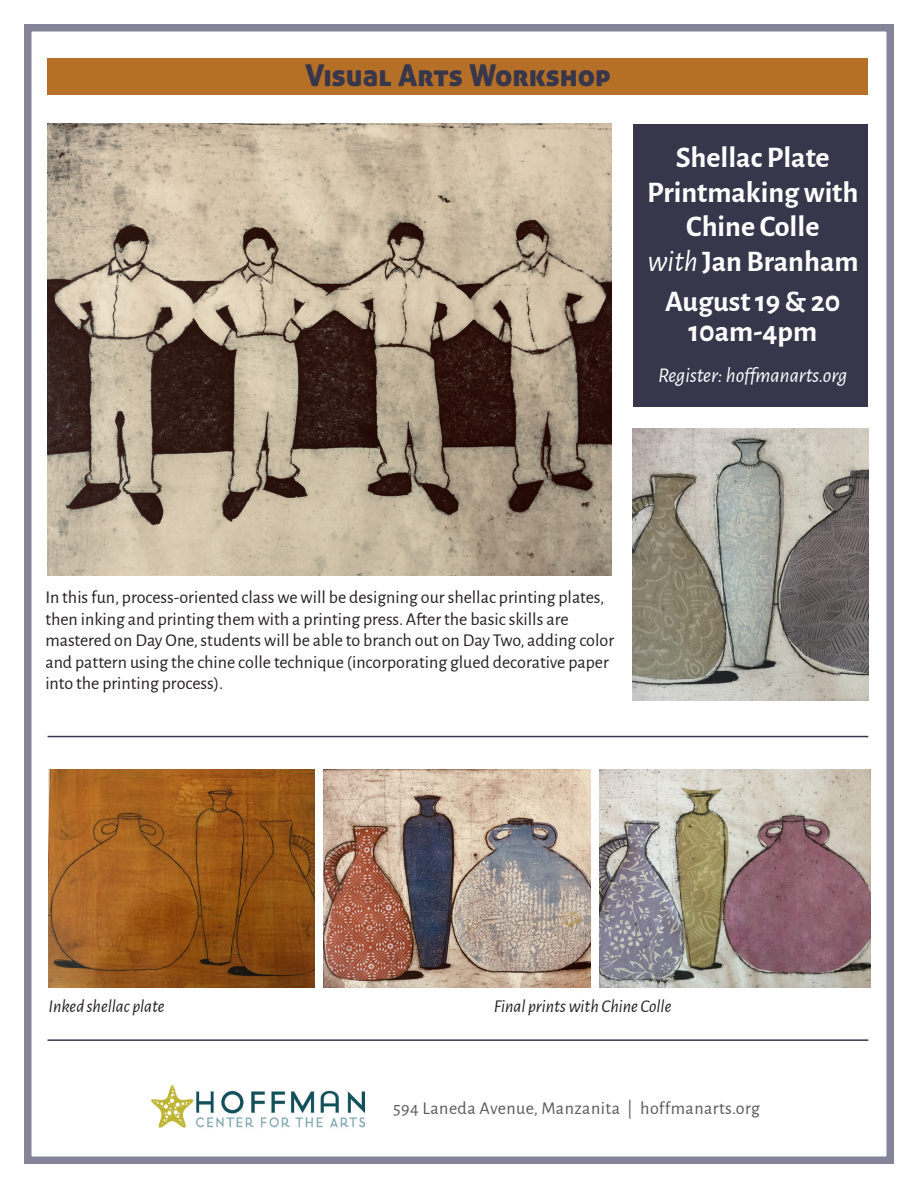
<style>
.page{position:relative;width:918px;height:1188px;background:#fff}
.page>*{position:absolute;margin:0;border:0;box-sizing:border-box;transform-origin:0 0}
.t1{font:700 30px/34.5px "Alegreya Sans";color:#fff;text-align:center}
.t2{font:30px "Aller Display";color:#38364b}
.t3{font:italic 21px "Alegreya Sans";color:#fff}
.t4{font:18px/21.6px "Alegreya Sans";color:#231f20}
.t5{font:italic 18px "Alegreya Sans";color:#231f20}
.t6{font:18px "Alegreya Sans";letter-spacing:.025em;color:#57585a}
.s1{font-weight:400;font-style:italic}
</style>
<div class="page">
<img style="left:151px;top:1085px;width:214px;height:43px">
<div style="left:48px;top:58px;width:820px;height:36px;background:#b56f27"></div>
<img style="left:323px;top:769px;width:268px;height:219px">
<img style="left:599px;top:769px;width:271px;height:218px">
<img style="left:48px;top:769px;width:267px;height:218px">
<hr style="left:48px;top:736px;width:820px;height:1px;background:#38364b">
<hr style="left:48px;top:1039px;width:820px;height:2px;background:#38364b">
<div style="left:634px;top:125px;width:234px;height:282px;background:#38364b"></div>
<img style="left:48px;top:124px;width:564px;height:451px">
<img style="left:633px;top:428px;width:235px;height:273px">
<div style="left:24px;top:24px;width:870px;height:1140px;border:8px solid #858398"></div>
<p class="t2" style="left:305px;top:56px;width:307px">Visual Arts Workshop</p>
<p class="t1" style="left:647px;top:138px;width:213px">Shellac Plate<br>Printmaking with<br>Chine Colle</p>
<p class="t1" style="left:647px;top:242px;width:213px"><span class="s1">with</span> Jan Branham</p>
<p class="t1" style="left:665px;top:282px;width:177px">August 19 &amp; 20</p>
<p class="t1" style="left:688px;top:312px;width:130px">10am-4pm</p>
<p class="t3" style="left:658px;top:361px;width:191px">Register: hoffmanarts.org</p>
<p class="t4" style="left:45px;top:586px;width:570px">In this fun, process-oriented class we will be designing our shellac printing plates, then inking and printing them with a printing press. After the basic skills are mastered on Day One, students will be able to branch out on Day Two, adding color and pattern using the chine colle technique (incorporating glued decorative paper into the printing process).</p>
<p class="t5" style="left:49px;top:994px;width:117px">Inked shellac plate</p>
<p class="t5" style="left:494px;top:994px;width:179px">Final prints with Chine Colle</p>
<p class="t6" style="left:393px;top:1096px;width:368px">594 Laneda Avenue, Manzanita | hoffmanarts.org</p>
</div>
